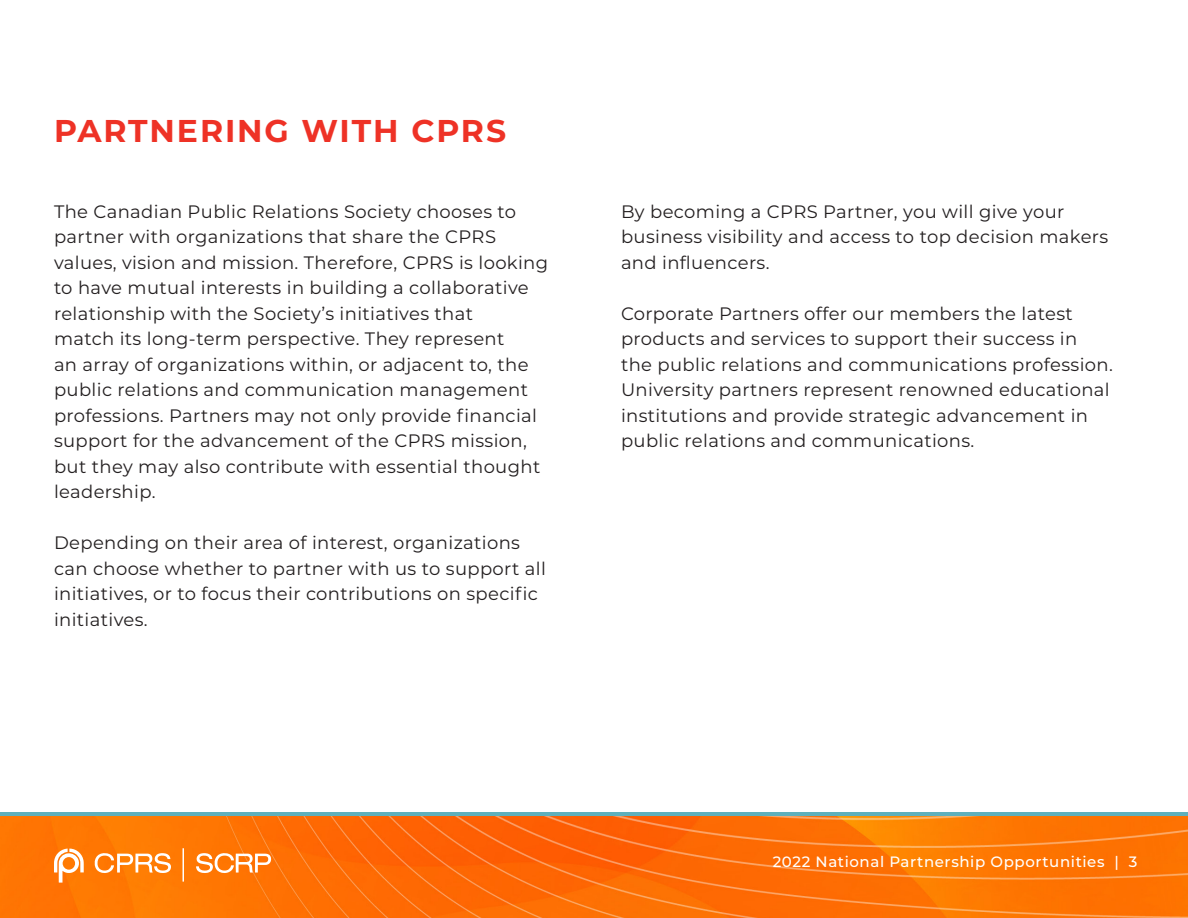
<style>
.page{position:relative;width:1188px;height:918px;background:#fff}
.page>*{position:absolute;margin:0;border:0;box-sizing:border-box;transform-origin:0 0}
.t1{font:700 31.5px "Montserrat";letter-spacing:.06em;color:#ee3226}
.t2{font:18px/25.5px "Montserrat";letter-spacing:.02em;color:#231f20}
.t3{font:500 15px "Montserrat";letter-spacing:.04em;color:#fff}
</style>
<div class="page">
<svg style="left:0;top:812px;width:1188px;height:5px;background:#7da498"></svg>
<img style="left:0;top:817px;width:1188px;height:101px">
<svg style="left:94px;top:853px;width:77px;height:20px"></svg>
<svg style="left:196px;top:853px;width:75px;height:20px"></svg>
<svg style="left:54px;top:849px;width:30px;height:34px"></svg>
<hr style="left:183px;top:848px;width:1px;height:34px;background:#fff">
<p class="t1" style="left:54px;top:109px;width:454px">PARTNERING WITH CPRS</p>
<p class="t2" style="left:54px;top:198px;width:496px">The Canadian Public Relations Society chooses to partner with organizations that share the CPRS values, vision and mission. Therefore, CPRS is looking to have mutual interests in building a collaborative relationship with the Society’s initiatives that<br>match its long-term perspective. They represent<br>an array of organizations within, or adjacent to, the public relations and communication management professions. Partners may not only provide financial support for the advancement of the CPRS mission, but they may also contribute with essential thought leadership.</p>
<p class="t2" style="left:54px;top:529px;width:493px">Depending on their area of interest, organizations can choose whether to partner with us to support all initiatives, or to focus their contributions on specific initiatives.</p>
<p class="t2" style="left:621px;top:198px;width:489px">By becoming a CPRS Partner, you will give your business visibility and access to top decision makers and influencers.</p>
<p class="t2" style="left:621px;top:300px;width:493px">Corporate Partners offer our members the latest products and services to support their success in the public relations and communications profession.<br>University partners represent renowned educational institutions and provide strategic advancement in public relations and communications.</p>
<p class="t3" style="left:773px;top:851px;width:366px">2022 National Partnership Opportunities | 3</p>
</div>
